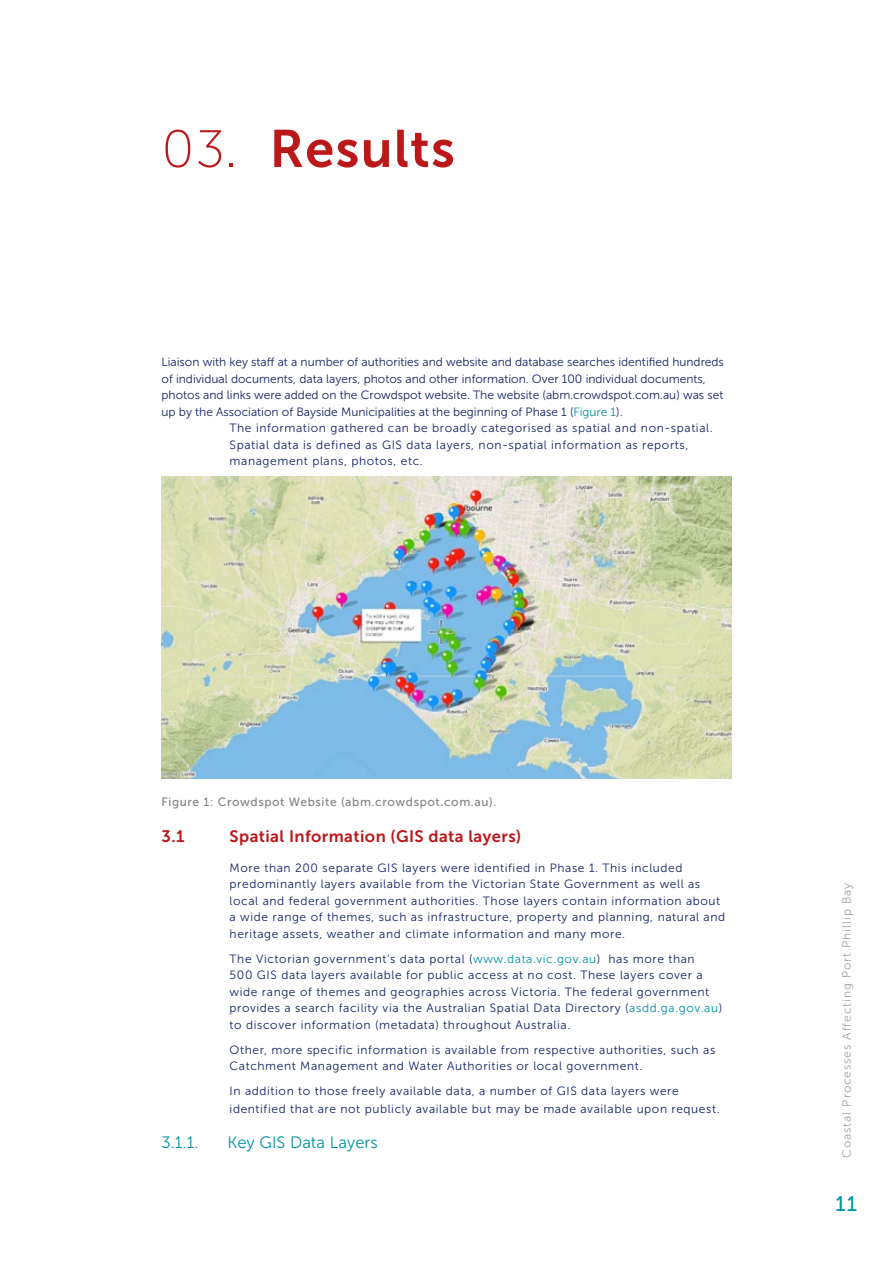
<style>
.page{position:relative;width:893px;height:1263px;background:#fff}
.page>*{position:absolute;margin:0;border:0;box-sizing:border-box;transform-origin:0 0}
.t1{font:52.5px "Museo Sans 700";letter-spacing:.025em;color:#bb181a}
.t2{font:21px "Museo Sans 500";color:#0094a3}
.t3{font:16.5px "Museo Sans 700";letter-spacing:.025em;color:#bb181a}
.t4{font:16.5px "Museo Sans 300";letter-spacing:.005em;color:#0094a3}
.t5{font:12px/16.5px "Museo Sans 300";letter-spacing:.05em;color:#132361}
.t6{font:12px "Museo Sans 300";color:#132361}
.t7{font:12px "Museo Sans 500";letter-spacing:.05em;color:#808285}
.t8{font:12px "Museo Sans 300";letter-spacing:.075em;color:#9ba4ab}
.s1{font-family:"Museo Sans 100"}
.s2{color:#0094a3}
</style>
<div class="page">
<img style="left:162px;top:476px;width:569px;height:302px">
<h1 class="t1" style="left:162px;top:120px;width:295px"><span class="s1">03.</span> Results</h1>
<p class="t6" style="left:162px;top:356px;width:564px">Liaison with key staff at a number of authorities and website and database searches identified hundreds</p>
<p class="t6" style="left:162px;top:372px;width:546px">of individual documents, data layers, photos and other information. Over 100 individual documents,</p>
<p class="t6" style="left:162px;top:389px;width:563px">photos and links were added on the Crowdspot website. The website (abm.crowdspot.com.au) was set</p>
<p class="t6" style="left:162px;top:405px;width:463px">up by the Association of Bayside Municipalities at the beginning of Phase 1 (<span class="s2">Figure 1</span>).</p>
<p class="t5" style="left:230px;top:420px;width:485px">The information gathered can be broadly categorised as spatial and non-spatial.</p>
<p class="t5" style="left:230px;top:436px;width:460px">Spatial data is defined as GIS data layers, non-spatial information as reports,</p>
<p class="t5" style="left:230px;top:453px;width:195px">management plans, photos, etc.</p>
<p class="t7" style="left:162px;top:795px;width:336px">Figure 1: Crowdspot Website (abm.crowdspot.com.au).</p>
<h3 class="t3" style="left:162px;top:827px;width:24px">3.1</h3>
<h3 class="t3" style="left:230px;top:827px;width:293px">Spatial Information (GIS data layers)</h3>
<p class="t5" style="left:230px;top:859px;width:497px">More than 200 separate GIS layers were identified in Phase 1. This included predominantly layers available from the Victorian State Government as well as local and federal government authorities. Those layers contain information about a wide range of themes, such as infrastructure, property and planning, natural and heritage assets, weather and climate information and many more.</p>
<p class="t5" style="left:230px;top:950px;width:494px">The Victorian government’s data portal (<span class="s2">www.data.vic.gov.au</span>) has more than<br>500 GIS data layers available for public access at no cost. These layers cover a wide range of themes and geographies across Victoria. The federal government provides a search facility via the Australian Spatial Data Directory (<span class="s2">asdd.ga.gov.au</span>) to discover information (metadata) throughout Australia.</p>
<p class="t5" style="left:230px;top:1041px;width:487px">Other, more specific information is available from respective authorities, such as<br>Catchment Management and Water Authorities or local government.</p>
<p class="t5" style="left:230px;top:1082px;width:492px;line-height:18px">In addition to those freely available data, a number of GIS data layers were identified that are not publicly available but may be made available upon request.</p>
<h3 class="t4" style="left:162px;top:1133px;width:39px">3.1.1.</h3>
<h3 class="t4" style="left:227px;top:1133px;width:152px">Key GIS Data Layers</h3>
<p class="t8" style="left:840px;top:1158px;width:277px;rotate:-90deg">Coastal Processes Affecting Port Phillip Bay</p>
<h2 class="t2" style="left:835px;top:1192px;width:23px">11</h2>
</div>
